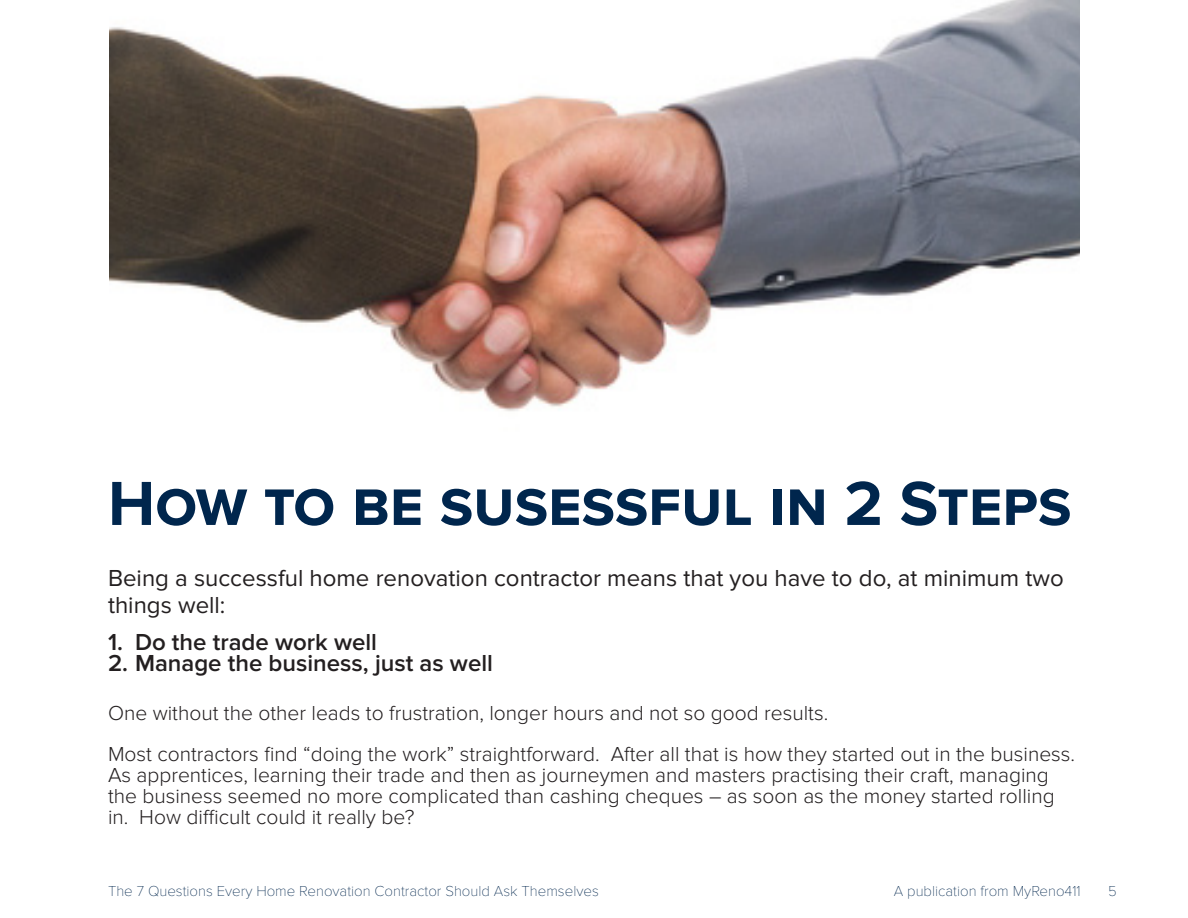
<style>
.page{position:relative;width:1188px;height:918px;background:#fff}
.page>*{position:absolute;margin:0;border:0;box-sizing:border-box;transform-origin:0 0}
.t1{font:700 64.5px "Proxima Nova";color:#00264d}
.Intro_text{font:24px/27px "Proxima Nova";color:#231f20}
.t2{font:600 24px "Proxima Nova";color:#231f20}
.t3{font:300 21px/21px "Proxima Nova";color:#231f20}
.Main_title{font:100 15px "Proxima Nova T";color:#00264d}
</style>
<div class="page">
<img style="left:109px;top:0;width:971px;height:412px">
<p class="t1" style="left:108px;top:466px;width:965px">How to be susessful in 2 Steps</p>
<p class="Intro_text" style="left:108px;top:565px;width:957px">Being a successful home renovation contractor means that you have to do, at minimum two things well:</p>
<p class="t2" style="left:108px;top:628px;width:271px">1. Do the trade work well</p>
<p class="t2" style="left:108px;top:649px;width:386px">2. Manage the business, just as well</p>
<h1 class="t3" style="left:108px;top:702px;width:722px">One without the other leads to frustration, longer hours and not so good results.</h1>
<h1 class="t3" style="left:108px;top:744px;width:969px">Most contractors find “doing the work” straightforward. After all that is how they started out in the business.<br>As apprentices, learning their trade and then as journeymen and masters practising their craft, managing the business seemed no more complicated than cashing cheques – as soon as the money started rolling in. How difficult could it really be?</h1>
<p class="Main_title" style="left:108px;top:882px;width:492px">The 7 Questions Every Home Renovation Contractor Should Ask Themselves</p>
<p class="Main_title" style="left:894px;top:882px;width:188px">A publication from MyReno411</p>
<p class="Main_title" style="left:1108px;top:882px;width:10px">5</p>
</div>
